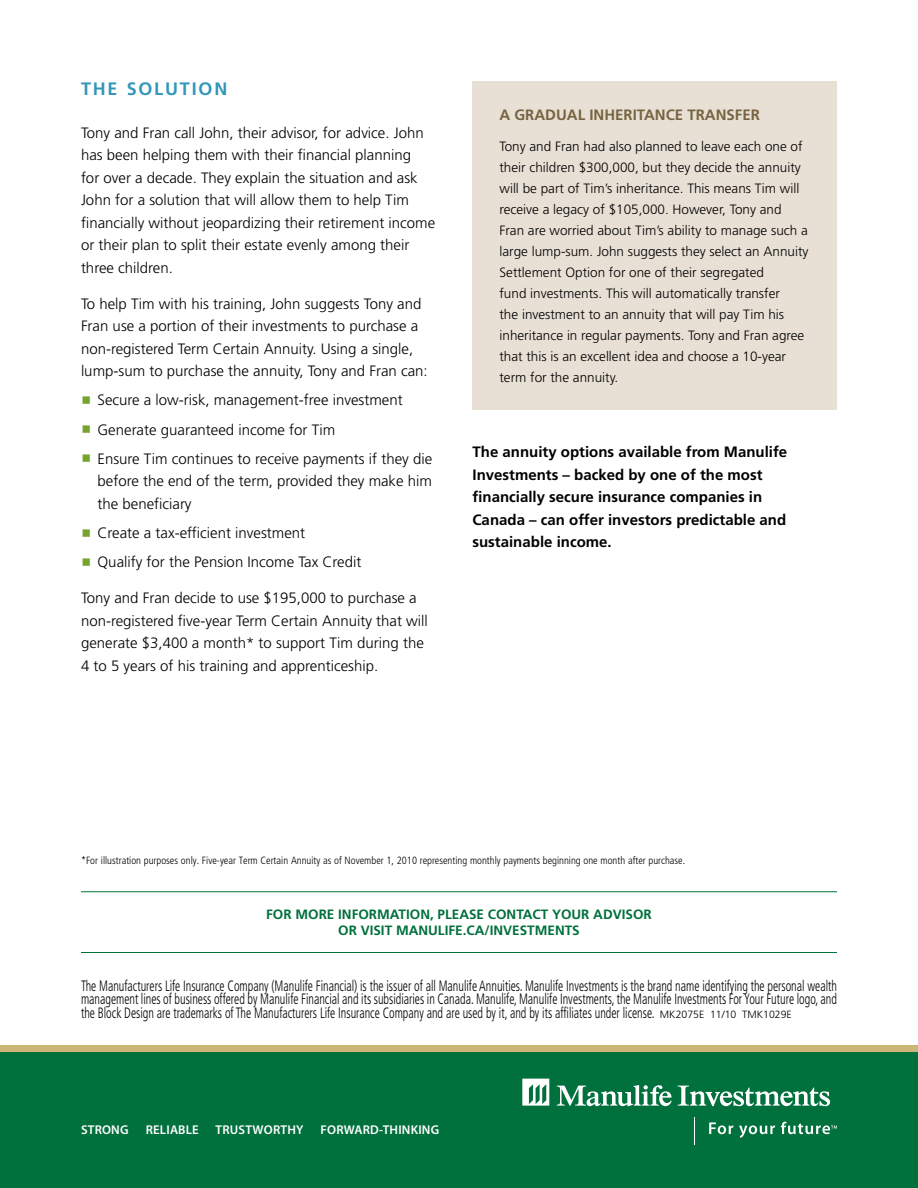
<style>
.page{position:relative;width:918px;height:1188px;background:#fff}
.page>*{position:absolute;margin:0;border:0;box-sizing:border-box;transform-origin:0 0}
.t1{font:700 18px "Frutiger";color:#3397b9}
.t2{font:300 15px/22.5px "Frutiger";color:#000}
.t3{font:300 condensed 15px/13.5px "Frutiger";color:#000;text-align:justify;scale:.8 1}
.t4{font:700 15px/22.5px "Frutiger";color:#000}
.t5{font:700 15px "Frutiger";color:#776441}
.t6{font:300 13.5px/21px "Frutiger";color:#000}
.t7{font:700 13.5px "Frutiger";color:#00703c}
.t8{font:600 12.75px "Myriad Pro";letter-spacing:.015em;color:#fff}
.t9{font:300 condensed 10.5px "Frutiger";color:#000}
.s1{font-stretch:normal;font-size:10.5px}
</style>
<div class="page">
<div style="left:0;top:1052px;width:918px;height:136px;background:#00703c"></div>
<div style="left:0;top:1045px;width:918px;height:7px;background:#cbb677"></div>
<svg style="left:522px;top:1079px;width:27px;height:27px"></svg>
<svg style="left:557px;top:1085px;width:115px;height:21px"></svg>
<svg style="left:678px;top:1086px;width:152px;height:20px"></svg>
<svg style="left:694px;top:1117px;width:1px;height:27px"></svg>
<svg style="left:709px;top:1122px;width:24px;height:12px"></svg>
<svg style="left:739px;top:1125px;width:36px;height:13px"></svg>
<svg style="left:781px;top:1122px;width:56px;height:12px"></svg>
<hr style="left:81px;top:891px;width:756px;height:1px;background:#00703c">
<hr style="left:81px;top:952px;width:756px;height:1px;background:#00703c">
<div style="left:472px;top:81px;width:365px;height:328px;background:#e8e0d5"></div>
<p class="t1" style="left:81px;top:78px;width:24px">The</p>
<p class="t1" style="left:127px;top:78px;width:52px">So lution</p>
<p class="t2" style="left:81px;top:121px;width:356px">Tony and Fran call John, their advisor, for advice. John has been helping them with their financial planning<br>for over a decade. They explain the situation and ask John for a solution that will allow them to help Tim financially without jeopardizing their retirement income or their plan to split their estate evenly among their three children.</p>
<p class="t2" style="left:81px;top:292px;width:348px">To help Tim with his training, John suggests Tony and Fran use a portion of their investments to purchase a non-registered Term Certain Annuity. Using a single, lump-sum to purchase the annuity, Tony and Fran can:</p>
<p class="t2" style="left:98px;top:386px;width:336px;line-height:29.2px">Secure a low-risk, management-free investment<br>Generate guaranteed income for Tim<br>Ensure Tim continues to receive payments if they die</p>
<p class="t2" style="left:98px;top:470px;width:336px">before the end of the term, provided they make him the beneficiary</p>
<p class="t2" style="left:98px;top:518px;width:265px;line-height:29.2px">Create a tax-efficient investment<br>Qualify for the Pension Income Tax Credit</p>
<p class="t2" style="left:81px;top:587px;width:348px">Tony and Fran decide to use $195,000 to purchase a non-registered five-year Term Certain Annuity that will generate $3,400 a month* to support Tim during the 4 to 5 years of his training and apprenticeship.</p>
<p class="t5" style="left:500px;top:106px;width:105px">A Gradual Inhe</p>
<p class="t5" style="left:624px;top:106px;width:18px">ritan</p>
<p class="t5" style="left:666px;top:106px;width:50px">ce transfe</p>
<p class="t5" style="left:751px;top:106px;width:11px">r</p>
<p class="t6" style="left:500px;top:136px;width:311px">Tony and Fran had also planned to leave each one of their children $300,000, but they decide the annuity will be part of Tim’s inheritance. This means Tim will receive a legacy of $105,000. However, Tony and Fran are worried about Tim’s ability to manage such a large lump-sum. John suggests they select an Annuity Settlement Option for one of their segregated<br>fund investments. This will automatically transfer<br>the investment to an annuity that will pay Tim his inheritance in regular payments. Tony and Fran agree that this is an excellent idea and choose a 10-year term for the annuity.</p>
<p class="t4" style="left:472px;top:441px;width:316px">The annuity options available from Manulife Investments – backed by one of the most financially secure insurance companies in Canada – can offer investors predictable and sustainable income.</p>
<p class="t9" style="left:81px;top:855px;width:606px">*For illustration purposes only. Five-year Term Certain Annuity as of November 1, 2010 representing monthly payments beginning one month after purchase.</p>
<p class="t7" style="left:266px;top:907px;width:81px">For more info</p>
<p class="t7" style="left:369px;top:907px;width:30px">rmation</p>
<p class="t7" style="left:430px;top:907px;width:31px">, please</p>
<p class="t7" style="left:488px;top:907px;width:19px">conta</p>
<p class="t7" style="left:533px;top:907px;width:121px">ct you r adviso r</p>
<p class="t7" style="left:338px;top:923px;width:38px">or visit</p>
<p class="t7" style="left:396px;top:923px;width:24px">manu</p>
<p class="t7" style="left:438px;top:923px;width:119px">life .ca/investments</p>
<p class="t3" style="left:81px;top:979px;width:947px">The Manufacturers Life Insurance Company (Manulife Financial) is the issuer of all Manulife Annuities. Manulife Investments is the brand name identifying the personal wealth management lines of business offered by Manulife Financial and its subsidiaries in Canada. Manulife, Manulife Investments, the Manulife Investments For Your Future logo, and the Block Design are trademarks of The Manufacturers Life Insurance Company and are used by it, and by its affiliates under license. <span class="s1">MK2075E 11/10 TMK1029E</span></p>
<p class="t8" style="left:81px;top:1122px;width:49px">STRONG</p>
<p class="t8" style="left:146px;top:1122px;width:55px">RELIABLE</p>
<p class="t8" style="left:216px;top:1122px;width:89px">TRUSTWORTHY</p>
<p class="t8" style="left:321px;top:1122px;width:120px">FORWARD-THINKING</p>
</div>
